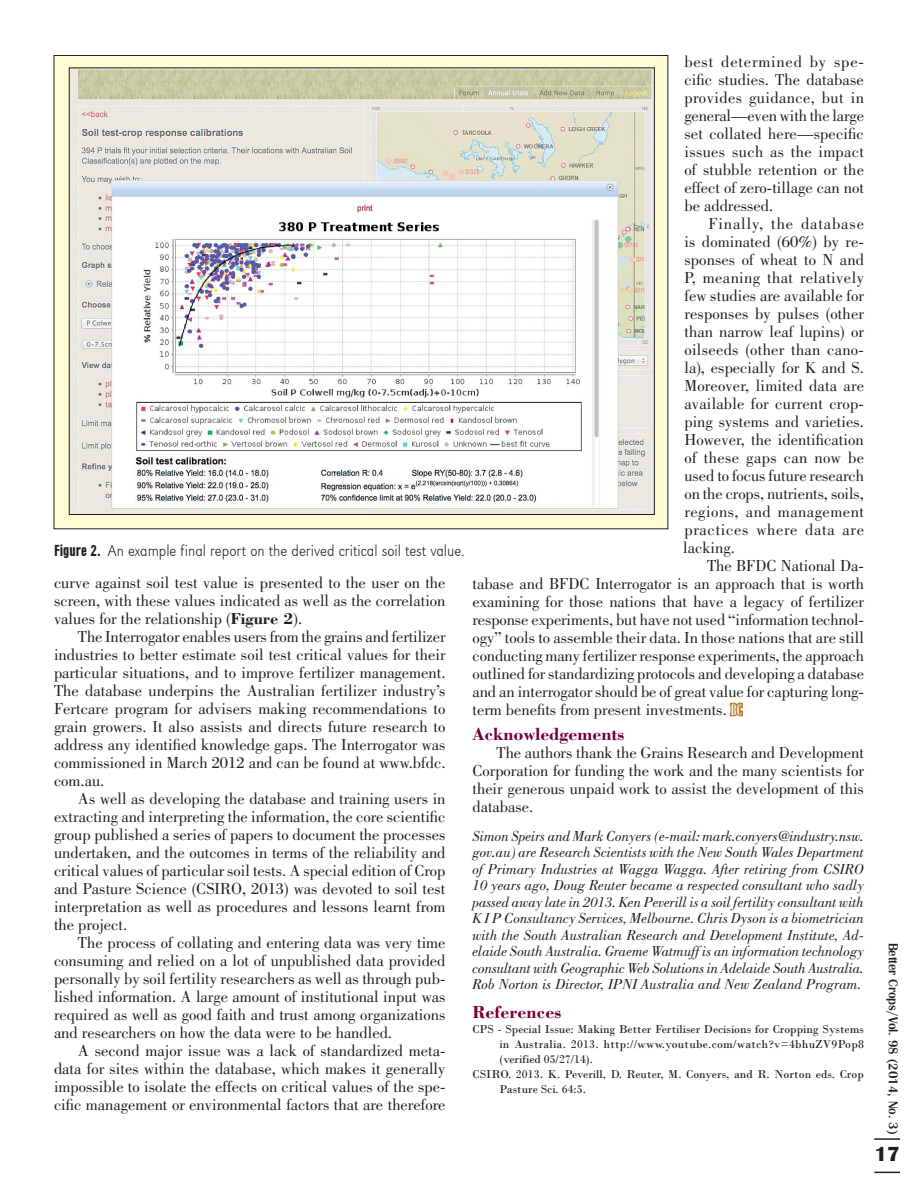
<style>
.page{position:relative;width:918px;height:1188px;background:#fff}
.page>*{position:absolute;margin:0;border:0;box-sizing:border-box;transform-origin:0 0}
.t1{font:700 21px "Britannic T";color:#231f20}
.t2{font:700 18px "Bodoni";color:#740036}
.t3{font:16.5px/18px "Bodoni";color:#231f20;text-align:justify}
.t4{font:16.5px "URW Grotesk T Ext Lig Ext Nar";color:#231f20}
.t5{font:italic 15px/16.5px "Bodoni";color:#231f20;text-align:justify}
.t6{font:500 13.5px "Britannic T";color:#231f20}
.t7{font:12px "Bodoni";color:#231f20}
.t8{font:12px "Bodoni";letter-spacing:.02em;color:#231f20}
.s1{font-family:"Bodoni MT Condensed";color:#bb813a}
.s2{font-family:"Bodoni MT Condensed";color:#fff}
.s3{font-family:"URW Grotesk T Bol Con"}
.s4{font-weight:700}
</style>
<div class="page">
<hr style="left:874px;top:1138px;width:26px;height:2px;background:#231f20">
<svg style="left:874px;top:1172px;width:26px;height:1px"></svg>
<svg style="left:54px;top:56px;width:614px;height:473px;background:#f2eec9"></svg>
<img style="left:71px;top:70px;width:582px;height:443px">
<p class="t3" style="left:684px;top:54px;width:181px">best determined by spe&shy;cific studies. The database provides guidance, but in general—even with the large set collated here—specific issues such as the impact of stubble retention or the effect of zero-tillage can not be addressed.</p>
<p class="t3" style="left:683px;top:216px;width:182px;text-indent:25px">Finally, the database is dominated (60%) by re&shy;sponses of wheat to N and P, meaning that relatively few studies are available for responses by pulses (other than narrow leaf lupins) or oilseeds (other than cano&shy;la), especially for K and S.<br>Moreover, limited data are available for current crop&shy;ping systems and varieties.<br>However, the identification of these gaps can now be used to focus future research on the crops, nutrients, soils, regions, and management practices where data are lacking.</p>
<p class="t3" style="left:472px;top:558px;width:393px;text-indent:235px">The BFDC National Da&shy;tabase and BFDC Interrogator is an approach that is worth examining for those nations that have a legacy of fertilizer response experiments, but have not used “information technol&shy;ogy” tools to assemble their data. In those nations that are still conducting many fertilizer response experiments, the approach outlined for standardizing protocols and developing a database and an interrogator should be of great value for capturing long&shy;term benefits from present investments. <span class="s1">B</span><span class="s2">C</span></p>
<p class="t2" style="left:472px;top:728px;width:154px">Acknowledgements</p>
<p class="t3" style="left:473px;top:745px;width:393px;text-indent:24px">The authors thank the Grains Research and Development Corporation for funding the work and the many scientists for their generous unpaid work to assist the development of this database.</p>
<p class="t5" style="left:472px;top:829px;width:393px">Simon Speirs and Mark Conyers (e-mail: mark.conyers@industry.nsw. gov.au) are Research Scientists with the New South Wales Department of Primary Industries at Wagga Wagga. After retiring from CSIRO 10 years ago, Doug Reuter became a respected consultant who sadly passed away late in 2013. Ken Peverill is a soil fertility consultant with K I P Consultancy Services, Melbourne. Chris Dyson is a biometrician with the South Australian Research and Development Institute, Ad&shy;elaide South Australia. Graeme Watmuff is an information technology consultant with Geographic Web Solutions in Adelaide South Australia.<br>Rob Norton is Director, IPNI Australia and New Zealand Program.</p>
<p class="t2" style="left:472px;top:1005px;width:90px">References</p>
<p class="t7" style="left:472px;top:1022px;width:393px">CPS - Special Issue: Making Better Fertiliser Decisions for Cropping Systems</p>
<p class="t8" style="left:500px;top:1037px;width:366px">in Australia. 2013. http://www.youtube.com/watch?v=4bhuZV9Pop8</p>
<p class="t7" style="left:500px;top:1052px;width:95px">(verified 05/27/14).</p>
<p class="t7" style="left:472px;top:1067px;width:393px">CSIRO. 2013. K. Peverill, D. Reuter, M. Conyers, and R. Norton eds. Crop</p>
<p class="t7" style="left:500px;top:1082px;width:88px">Pasture Sci. 64:5.</p>
<p class="t4" style="left:54px;top:540px;width:412px"><span class="s3">Figure 2.</span> An example final report on the derived critical soil test value.</p>
<p class="t3" style="left:54px;top:575px;width:393px">curve against soil test value is presented to the user on the screen, with these values indicated as well as the correlation values for the relationship (<span class="s4">Figure 2</span>).</p>
<p class="t3" style="left:54px;top:629px;width:393px;text-indent:24px">The Interrogator enables users from the grains and fertilizer industries to better estimate soil test critical values for their particular situations, and to improve fertilizer management.<br>The database underpins the Australian fertilizer industry’s Fertcare program for advisers making recommendations to grain growers. It also assists and directs future research to address any identified knowledge gaps. The Interrogator was commissioned in March 2012 and can be found at www.bfdc. com.au.</p>
<p class="t3" style="left:54px;top:791px;width:393px;text-indent:24px">As well as developing the database and training users in extracting and interpreting the information, the core scientific group published a series of papers to document the processes undertaken, and the outcomes in terms of the reliability and critical values of particular soil tests. A special edition of Crop and Pasture Science (CSIRO, 2013) was devoted to soil test interpretation as well as procedures and lessons learnt from the project.</p>
<p class="t3" style="left:54px;top:935px;width:393px;text-indent:24px">The process of collating and entering data was very time consuming and relied on a lot of unpublished data provided personally by soil fertility researchers as well as through pub&shy;lished information. A large amount of institutional input was required as well as good faith and trust among organizations and researchers on how the data were to be handled.</p>
<p class="t3" style="left:54px;top:1043px;width:393px;text-indent:24px">A second major issue was a lack of standardized meta&shy;data for sites within the database, which makes it generally impossible to isolate the effects on critical values of the spe&shy;cific management or environmental factors that are therefore</p>
<p class="t6" style="left:902px;top:943px;width:193px;rotate:90deg">Better Crops/Vol. 98 (2014, No. 3)</p>
<p class="t1" style="left:874px;top:1140px;width:27px">17</p>
</div>
